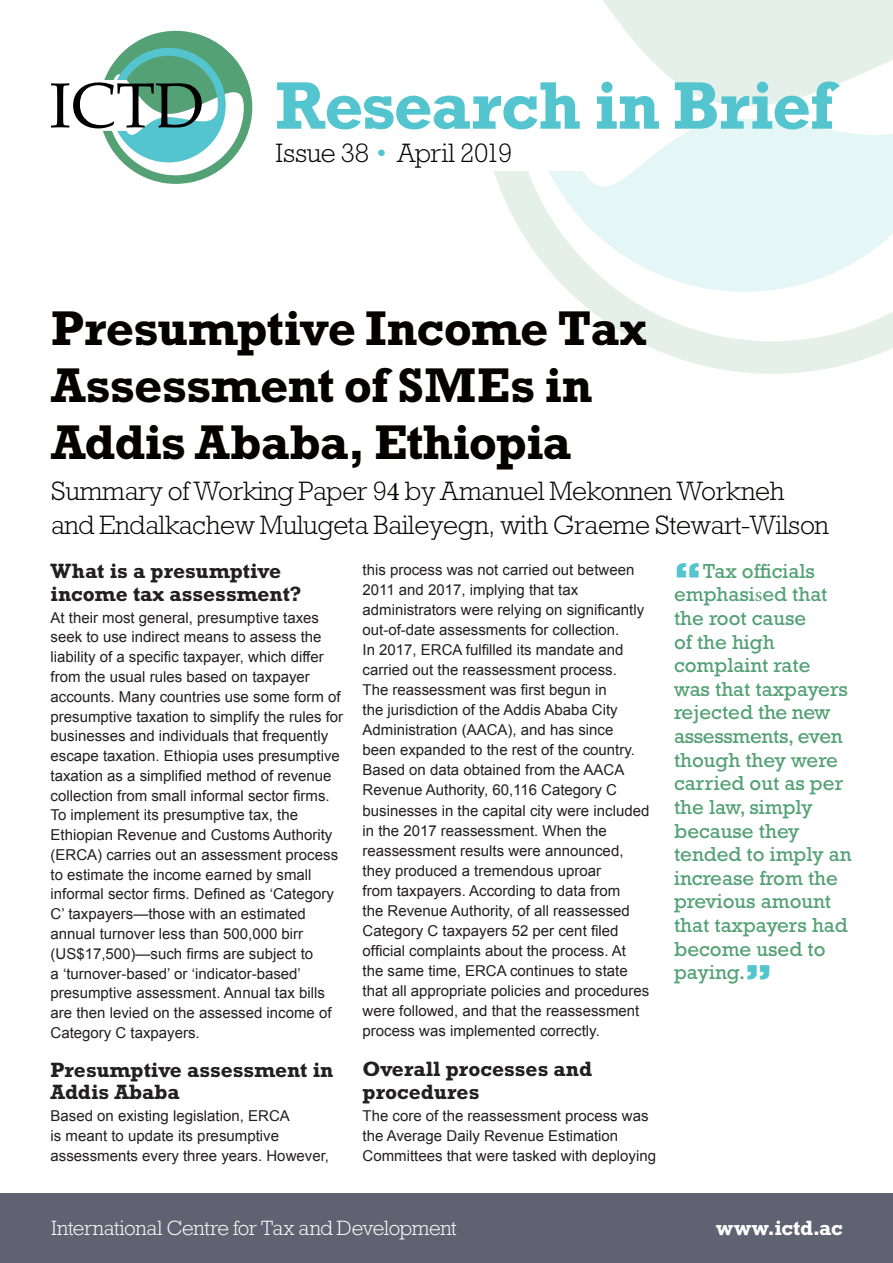
<style>
.page{position:relative;width:893px;height:1263px;background:#fff}
.page>*{position:absolute;margin:0;border:0;box-sizing:border-box;transform-origin:0 0}
.t1{font:700 68.25px "Rockwell Std";letter-spacing:-.015em;color:#54c5cf}
.t2{font:700 49.5px/57px "Rockwell Std";letter-spacing:-.015em;color:#060101}
.t3{font:800 38.1px "Rockwell Std";color:#54c5cf}
.t4{font:300 27px/33.6px "Rockwell Std";letter-spacing:-.01em;color:#060101}
.t5{font:700 21px/22.8px "Rockwell Std";color:#231f20}
.t6{font:300 21px "Rockwell Std";letter-spacing:-.015em;color:#fff}
.t7{font:700 21px "Rockwell Std";letter-spacing:-.005em;color:#fff}
.t8{font:20.7px/23.5px "Rockwell Std";color:#53a174}
.t9{font:15px/20.1px "Arial";color:#231f20}
.s1{color:#54c5cf}
.s2{font-family:"Minion Pro";font-weight:400}
.s3{font-family:"Minion Pro"}
</style>
<div class="page">
<svg style="left:494px;top:171px;width:399px;height:203px"></svg>
<svg style="left:547px;top:0;width:346px;height:292px"></svg>
<svg style="left:51px;top:31px;width:201px;height:153px"></svg>
<div style="left:0;top:1193px;width:893px;height:70px;background:#606272"></div>
<h1 class="t1" style="left:276px;top:65px;width:560px">Research in Brief</h1>
<h3 class="t4" style="left:276px;top:136px;width:238px">Issue 38 <span class="s1">•</span> April 2019</h3>
<h2 class="t2" style="left:51px;top:299px;width:598px">Presumptive Income Tax<br>Assessment of SMEs in<br>Addis Ababa, Ethiopia</h2>
<h3 class="t4" style="left:51px;top:474px;width:779px">Summary of Working Paper 9<span class="s2">4</span> by Amanuel Mekonnen Workneh and Endalkachew Mulugeta Baileyegn, with Graeme Stewart-Wilson</h3>
<h3 class="t5" style="left:51px;top:559px;width:253px">What is a presumptive income tax assessment?</h3>
<p class="t9" style="left:51px;top:608px;width:294px">At their most general, presumptive taxes seek to use indirect means to assess the liability of a specific taxpayer, which differ from the usual rules based on taxpayer accounts. Many countries use some form of presumptive taxation to simplify the rules for businesses and individuals that frequently escape taxation. Ethiopia uses presumptive taxation as a simplified method of revenue collection from small informal sector firms.<br>To implement its presumptive tax, the Ethiopian Revenue and Customs Authority (ERCA) carries out an assessment process to estimate the income earned by small informal sector firms. Defined as ‘Category C’ taxpayers—those with an estimated annual turnover less than 500,000 birr (US$17,500)—such firms are subject to<br>a ‘turnover-based’ or ‘indicator-based’ presumptive assessment. Annual tax bills are then levied on the assessed income of Category C taxpayers.</p>
<h3 class="t5" style="left:51px;top:1058px;width:284px">Presumptive assessment in<br>Addis Ababa</h3>
<p class="t9" style="left:51px;top:1106px;width:280px">Based on existing legislation, ERCA<br>is meant to update its presumptive assessments every three years. However,</p>
<p class="t9" style="left:363px;top:559px;width:288px">this process was not carried out between 2011 and 2017, implying that tax administrators were relying on significantly out-of-date assessments for collection.<br>In 2017, ERCA fulfilled its mandate and carried out the reassessment process.<br>The reassessment was first begun in<br>the jurisdiction of the Addis Ababa City Administration (AACA), and has since been expanded to the rest of the country.<br>Based on data obtained from the AACA Revenue Authority, 60,116 Category C businesses in the capital city were included in the 2017 reassessment. When the reassessment results were announced, they produced a tremendous uproar<br>from taxpayers. According to data from<br>the Revenue Authority, of all reassessed Category C taxpayers 52 per cent filed official complaints about the process. At the same time, ERCA continues to state that all appropriate policies and procedures were followed, and that the reassessment process was implemented correctly.</p>
<h3 class="t5" style="left:363px;top:1056px;width:231px">Overall processes and procedures</h3>
<p class="t9" style="left:363px;top:1105px;width:295px">The core of the reassessment process was the Average Daily Revenue Estimation<br>Committees that were tasked with deploying</p>
<h3 class="t3" style="left:674px;top:553px;width:29px">“</h3>
<p class="t8" style="left:674px;top:559px;width:179px;text-indent:29px">Tax officials emphasi<span class="s3">s</span>ed that the root cause<br>of the high complaint rate was that taxpayers rejected the new assessments, even though they were carried out as per the law, simply because they tended to imply an increase from the previous amount that taxpayers had become used to paying.</p>
<h3 class="t3" style="left:745px;top:954px;width:29px">”</h3>
<h3 class="t6" style="left:51px;top:1216px;width:407px">International Centre for Tax and Development</h3>
<h3 class="t7" style="left:716px;top:1216px;width:128px">www.ictd.ac</h3>
</div>
